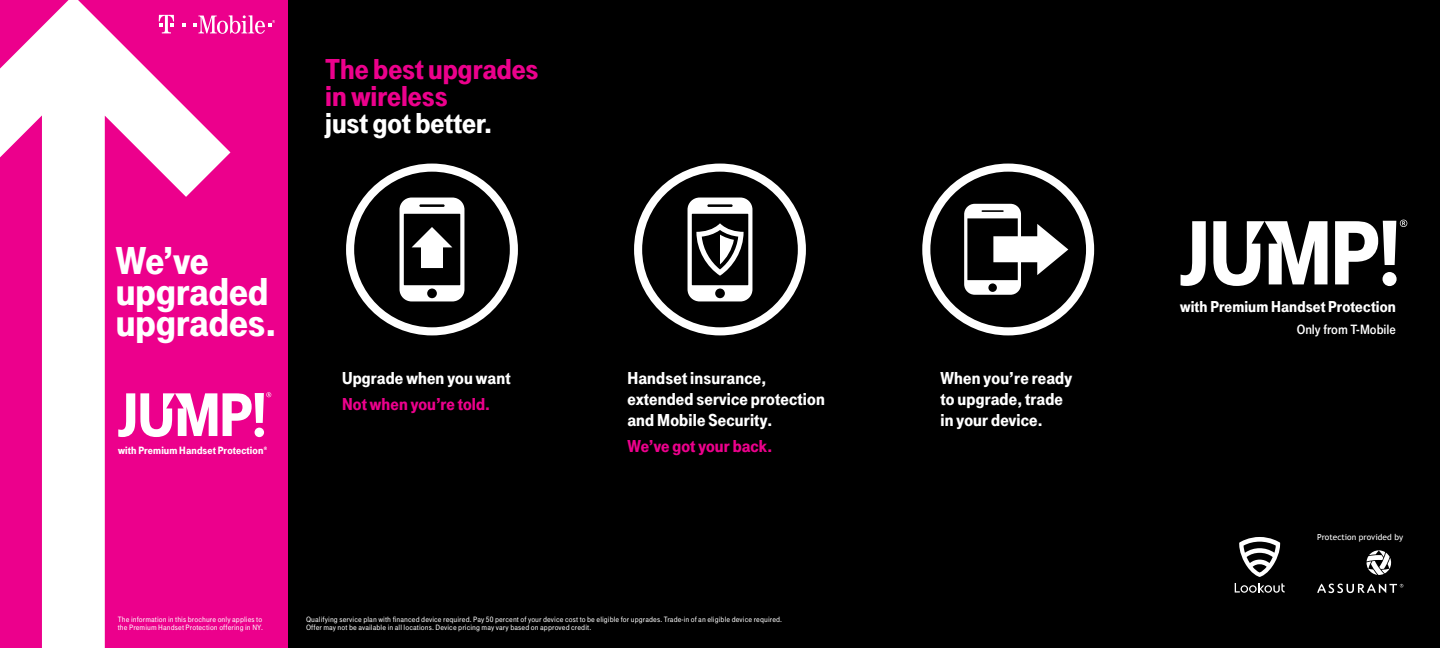
<style>
.page{position:relative;width:1440px;height:648px;background:#fff}
.page>*{position:absolute;margin:0;border:0;box-sizing:border-box;transform-origin:0 0}
.t1{font:40.5px/31px "Tele Grotesk Ult";color:#fff}
.t2{font:30px/27px "Tele Grotesk Ult";color:#ec008c}
.t3{font:30px "Tele Grotesk Ult";color:#fff}
.t4{font:18px/21px "Tele Grotesk Ult";letter-spacing:.01em;color:#fff}
.t5{font:18px "Tele Grotesk Ult";letter-spacing:.005em;color:#ec008c}
.t6{font:16.5px "Tele Grotesk Ult";letter-spacing:.005em;color:#fff}
.t7{font:14px "Tele Grotesk Fet";letter-spacing:-.005em;color:#fff}
.t8{font:11px "Tele Grotesk Ult";letter-spacing:.01em;color:#fff}
.t9{font:8.4px "Trebuchet MS";color:#fff}
.t10{font:8px/8px "Tele Grotesk Hal";letter-spacing:.01em;color:#fff}
</style>
<div class="page">
<div style="left:0;top:0;width:291px;height:648px;background:#ec008c"></div>
<svg style="left:0;top:0;width:230px;height:648px"></svg>
<div style="left:288px;top:0;width:1152px;height:648px;background:#000"></div>
<svg style="left:346px;top:164px;width:172px;height:171px"></svg>
<svg style="left:634px;top:164px;width:172px;height:171px"></svg>
<svg style="left:159px;top:15px;width:15px;height:18px"></svg>
<svg style="left:182px;top:23px;width:3px;height:4px"></svg>
<svg style="left:193px;top:15px;width:82px;height:19px"></svg>
<svg style="left:118px;top:393px;width:99px;height:44px"></svg>
<svg style="left:223px;top:392px;width:48px;height:44px"></svg>
<svg style="left:922px;top:164px;width:172px;height:171px"></svg>
<svg style="left:1235px;top:583px;width:50px;height:10px"></svg>
<svg style="left:1239px;top:537px;width:41px;height:40px"></svg>
<svg style="left:1181px;top:221px;width:25px;height:65px"></svg>
<svg style="left:1213px;top:221px;width:114px;height:65px"></svg>
<div style="left:1383px;top:272px;width:14px;height:14px;background:#fff;border-radius:50%"></div>
<svg style="left:1335px;top:220px;width:72px;height:64px"></svg>
<svg style="left:1366px;top:550px;width:26px;height:25px"></svg>
<svg style="left:1317px;top:584px;width:86px;height:9px"></svg>
<h1 class="t1" style="left:116px;top:246px;width:162px">We’ve upgraded upgrades.</h1>
<h3 class="t8" style="left:118px;top:444px;width:151px">with Premium Handset Protection<sup>®</sup></h3>
<h2 class="t2" style="left:325px;top:56px;width:215px">The best upgrades in wireless</h2>
<h2 class="t3" style="left:325px;top:106px;width:168px">just got better.</h2>
<h3 class="t4" style="left:342px;top:368px;width:170px">Upgrade when you want</h3>
<h3 class="t5" style="left:342px;top:394px;width:150px">Not when you’re told.</h3>
<h3 class="t4" style="left:627px;top:368px;width:199px">Handset insurance, extended service protection and Mobile Security.</h3>
<h3 class="t5" style="left:627px;top:436px;width:146px">We’ve got your back.</h3>
<p class="t10" style="left:118px;top:615px;width:147px">The information in this brochure only applies to the Premium Handset Protection offering in NY.</p>
<p class="t10" style="left:306px;top:615px;width:478px">Qualifying service plan with financed device required. Pay 50 percent of your device cost to be eligible for upgrades. Trade-in of an eligible device required.<br>Offer may not be available in all locations. Device pricing may vary based on approved credit.</p>
<h3 class="t4" style="left:940px;top:368px;width:133px">When you’re ready to upgrade, trade in your device.</h3>
<h3 class="t6" style="left:1180px;top:297px;width:217px">with Premium Handset Protection</h3>
<h3 class="t7" style="left:1297px;top:321px;width:101px">Only from T-Mobile</h3>
<p class="t9" style="left:1317px;top:533px;width:87px">Protection provided by</p>
</div>
